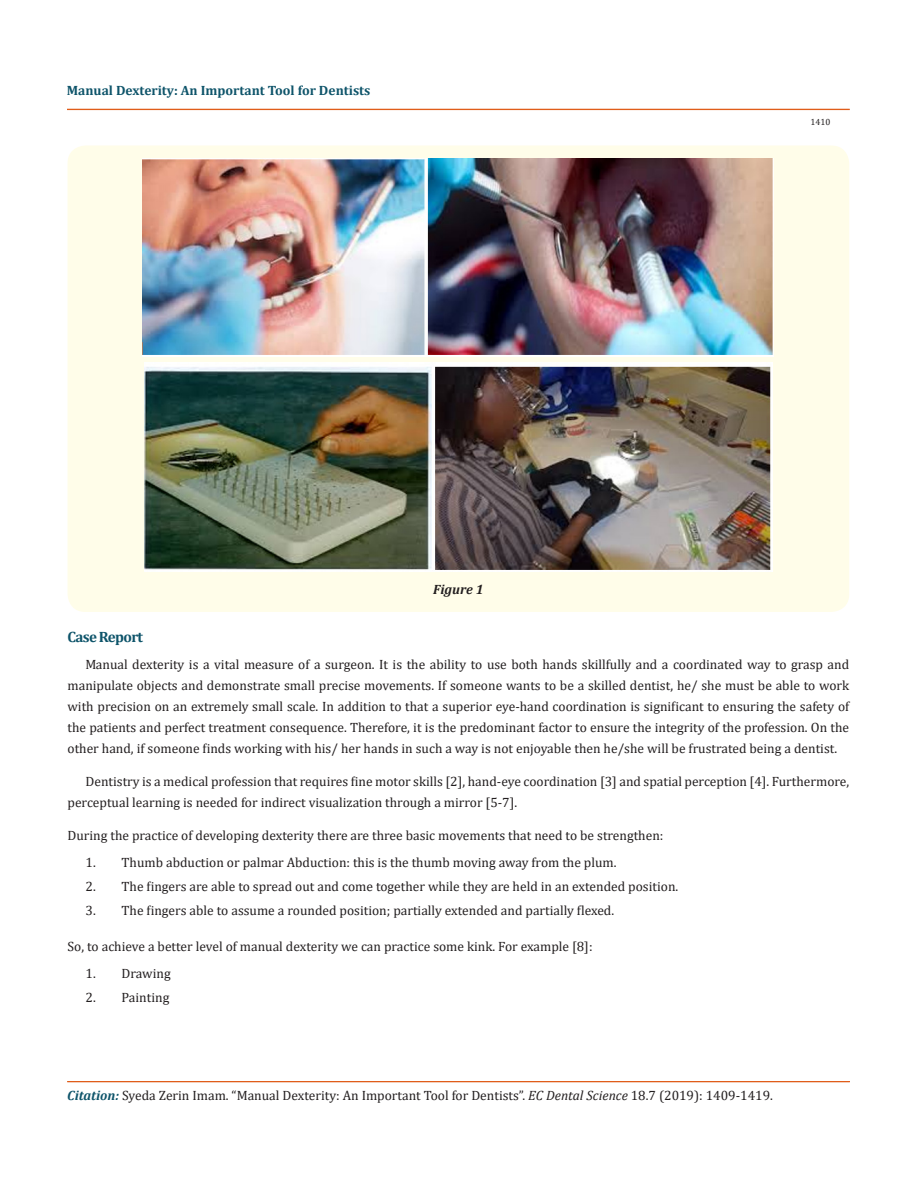
<style>
.page{position:relative;width:917px;height:1188px;background:#fff}
.page>*{position:absolute;margin:0;border:0;box-sizing:border-box;transform-origin:0 0}
.t1{font:700 15px "Cambria";letter-spacing:-.045em;color:#0e546a}
.t2{font:13.5px/21px "Cambria";color:#231f20;text-align:justify}
.t3{font:700 13.5px "Cambria";color:#0e546a}
.t4{font:italic 700 13.5px "Cambria";color:#231f20}
.t5{font:9px "Cambria";color:#231f20}
.s1{font-weight:700;font-style:italic;color:#0e546a}
.s2{font-style:italic}
</style>
<div class="page">
<div style="left:67px;top:109px;width:782px;height:1px;border:1px solid #e05d1a"></div>
<hr style="left:68px;top:1082px;width:781px;height:1px;background:#e05d1a">
<div style="left:67px;top:1081px;width:782px;height:1px;border:1px solid #e05d1a"></div>
<div style="left:68px;top:146px;width:781px;height:466px;background:#fffde9;border-radius:18px"></div>
<img style="left:143px;top:158px;width:631px;height:199px">
<img style="left:144px;top:362px;width:628px;height:209px">
<p class="t3" style="left:67px;top:81px;width:305px">Manual Dexterity: An Important Tool for Dentists</p>
<p class="t4" style="left:433px;top:580px;width:52px">Figure 1</p>
<p class="t5" style="left:810px;top:117px;width:21px">1410</p>
<p class="t1" style="left:68px;top:626px;width:77px">Case Report</p>
<p class="t2" style="left:68px;top:654px;width:783px;text-indent:18px">Manual dexterity is a vital measure of a surgeon. It is the ability to use both hands skillfully and a coordinated way to grasp and manipulate objects and demonstrate small precise movements. If someone wants to be a skilled dentist, he/ she must be able to work with precision on an extremely small scale. In addition to that a superior eye-hand coordination is significant to ensuring the safety of the patients and perfect treatment consequence. Therefore, it is the predominant factor to ensure the integrity of the profession. On the other hand, if someone finds working with his/ her hands in such a way is not enjoyable then he/she will be frustrated being a dentist.</p>
<p class="t2" style="left:68px;top:771px;width:783px;text-indent:18px">Dentistry is a medical profession that requires fine motor skills [2], hand-eye coordination [3] and spatial perception [4]. Furthermore, perceptual learning is needed for indirect visualization through a mirror [5-7].</p>
<p class="t2" style="left:68px;top:825px;width:597px">During the practice of developing dexterity there are three basic movements that need to be strengthen:</p>
<p class="t2" style="left:86px;top:852px;width:532px">1. Thumb abduction or palmar Abduction: this is the thumb moving away from the plum.</p>
<p class="t2" style="left:86px;top:876px;width:594px">2. The fingers are able to spread out and come together while they are held in an extended position.</p>
<p class="t2" style="left:86px;top:900px;width:530px">3. The fingers able to assume a rounded position; partially extended and partially flexed.</p>
<p class="t2" style="left:68px;top:936px;width:526px">So, to achieve a better level of manual dexterity we can practice some kink. For example [8]:</p>
<p class="t2" style="left:86px;top:963px;width:87px">1. Drawing</p>
<p class="t2" style="left:86px;top:987px;width:85px">2. Painting</p>
<p class="t2" style="left:67px;top:1085px;width:707px"><span class="s1">Citation:</span> Syeda Zerin Imam. “Manual Dexterity: An Important Tool for Dentists”. <span class="s2">EC Dental Science</span> 18.7 (2019): 1409-1419.</p>
</div>
